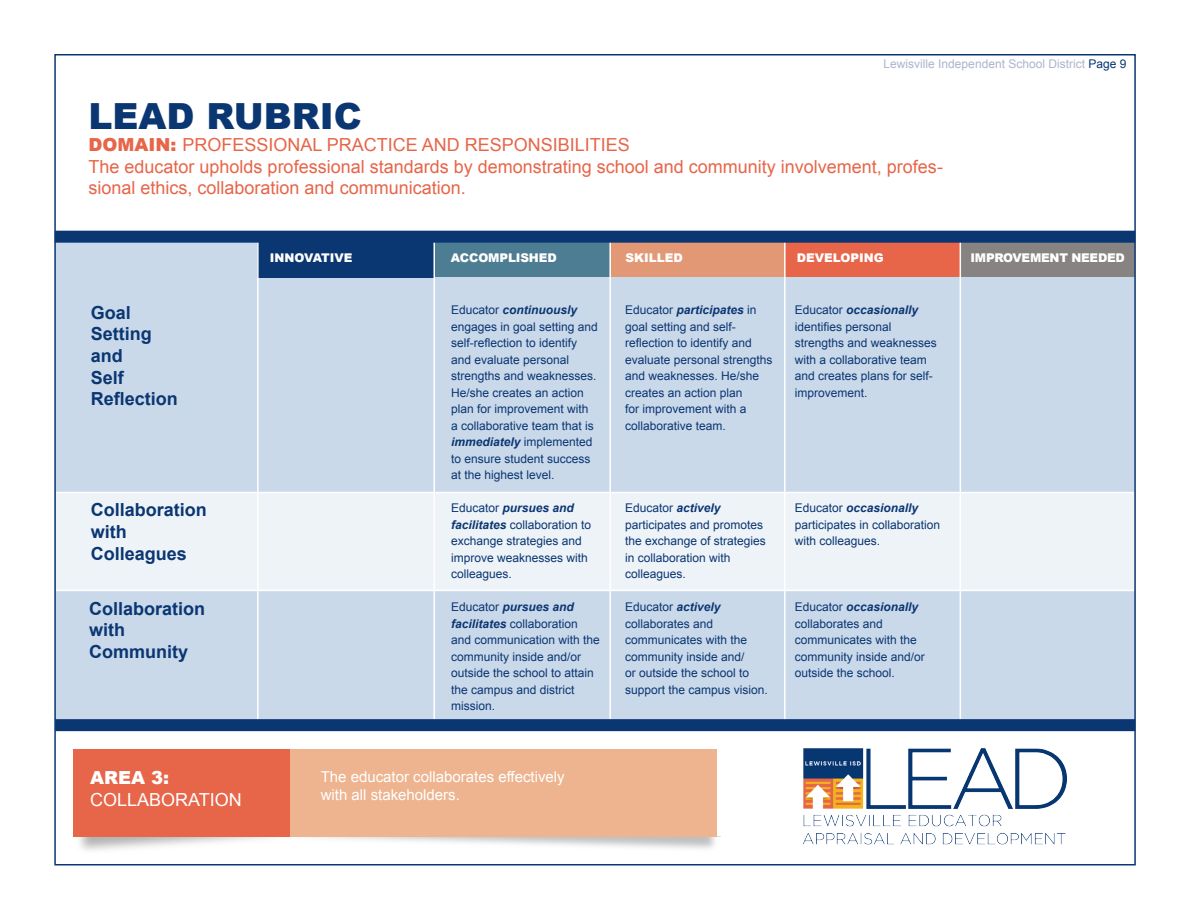
<style>
.page{position:relative;width:1188px;height:918px;background:#fff}
.page>*{position:absolute;margin:0;border:0;box-sizing:border-box;transform-origin:0 0}
.t1{font:900 36px "Arial";color:#0a3672}
.t2{font:18px/21.6px "Arial";color:#e76549}
.t3{font:700 18px "Arial";color:#0a3672}
.t4{font:18px "Arial";color:#fff}
.t5{font:900 18px "Arial";color:#fff}
.t6{font:15px/18px "Arial";color:#fff}
.t7{font:12px/16.5px "Arial";color:#0a3672}
.t8{font:900 12px "Arial";letter-spacing:-.01em;color:#fff}
.t9{font:12px "Arial";color:#aeb3ce}
.s1{color:#0a3672}
.s2{font-weight:900}
.s3{font-weight:700;font-style:italic}
</style>
<div class="page">
<div style="left:55px;top:237px;width:1080px;height:490px;background:#cad9ea"></div>
<div style="left:434px;top:243px;width:176px;height:34px;background:#4d7d93"></div>
<div style="left:258px;top:239px;width:176px;height:38px;background:#0a3672"></div>
<div style="left:610px;top:243px;width:175px;height:34px;background:#e29875"></div>
<div style="left:785px;top:243px;width:175px;height:34px;background:#e76549"></div>
<div style="left:960px;top:243px;width:174px;height:34px;background:#868382"></div>
<hr style="left:609px;top:236px;width:2px;height:487px;background:#fff">
<hr style="left:433px;top:236px;width:2px;height:489px;background:#fff">
<hr style="left:257px;top:236px;width:2px;height:488px;background:#fff">
<hr style="left:784px;top:236px;width:2px;height:489px;background:#fff">
<hr style="left:960px;top:236px;width:1px;height:489px;background:#fff">
<div style="left:55px;top:231px;width:1080px;height:12px;background:#0a3672"></div>
<div style="left:56px;top:492px;width:1078px;height:98px;background:#eef3f8"></div>
<img style="left:803px;top:748px;width:264px;height:97px">
<div style="left:73px;top:750px;width:218px;height:87px;background:#e76549"></div>
<div style="left:291px;top:750px;width:426px;height:87px;background:#eeb48f"></div>
<hr style="left:56px;top:492px;width:1078px;height:1px;background:#fff">
<hr style="left:56px;top:590px;width:1078px;height:1px;background:#fff">
<div style="left:55px;top:719px;width:1080px;height:12px;background:#0a3672"></div>
<p class="t9" style="left:884px;top:56px;width:244px">Lewisville Independent School District <span class="s1">Page 9</span></p>
<p class="t1" style="left:89px;top:90px;width:275px">LEAD RUBRIC</p>
<p class="t2" style="left:89px;top:134px;width:543px"><span class="s2">DOMAIN:</span> PROFESSIONAL PRACTICE AND RESPONSIBILITIES</p>
<p class="t2" style="left:89px;top:156px;width:856px">The educator upholds professional standards by demonstrating school and community involvement, profes&shy;sional ethics, collaboration and communication.</p>
<p class="t3" style="left:91px;top:300px;width:42px">Goal</p>
<p class="t3" style="left:91px;top:322px;width:63px">Setting</p>
<p class="t3" style="left:91px;top:344px;width:34px">and</p>
<p class="t3" style="left:91px;top:365px;width:35px">Self</p>
<p class="t3" style="left:91px;top:387px;width:89px">Reflection</p>
<p class="t3" style="left:91px;top:498px;width:118px">Collaboration</p>
<p class="t3" style="left:91px;top:520px;width:37px">with</p>
<p class="t3" style="left:91px;top:541px;width:98px">Colleagues</p>
<p class="t3" style="left:89px;top:596px;width:118px">Collaboration</p>
<p class="t3" style="left:89px;top:618px;width:37px">with</p>
<p class="t3" style="left:89px;top:639px;width:100px">Community</p>
<p class="t5" style="left:90px;top:765px;width:81px">AREA 3:</p>
<p class="t4" style="left:90px;top:788px;width:153px">COLLABORATION</p>
<p class="t8" style="left:270px;top:249px;width:84px">INNOVATIVE</p>
<p class="t8" style="left:451px;top:249px;width:107px">ACCOMPLISHED</p>
<p class="t8" style="left:625px;top:249px;width:59px">SKILLED</p>
<p class="t8" style="left:797px;top:249px;width:89px">DEVELOPING</p>
<p class="t8" style="left:970px;top:249px;width:156px">IMPROVEMENT NEEDED</p>
<p class="t7" style="left:451px;top:302px;width:148px">Educator <span class="s3">continuously </span>engages in goal setting and self-reflection to identify and evaluate personal strengths and weaknesses.<br>He/she creates an action plan for improvement with a collaborative team that is <span class="s3">immediately</span> implemented to ensure student success at the highest level.</p>
<p class="t7" style="left:451px;top:500px;width:142px">Educator <span class="s3">pursues and facilitates</span> collaboration to exchange strategies and improve weaknesses with colleagues.</p>
<p class="t7" style="left:451px;top:599px;width:150px">Educator <span class="s3">pursues and facilitates</span> collaboration and communication with the community inside and/or outside the school to attain the campus and district mission.</p>
<p class="t6" style="left:321px;top:768px;width:246px">The educator collaborates effectively with all stakeholders.</p>
<p class="t7" style="left:625px;top:302px;width:149px">Educator <span class="s3">participates</span> in goal setting and self&shy;reflection to identify and evaluate personal strengths and weaknesses. He/she creates an action plan<br>for improvement with a collaborative team.</p>
<p class="t7" style="left:795px;top:302px;width:144px">Educator <span class="s3">occasionally </span>identifies personal strengths and weaknesses with a collaborative team and creates plans for self&shy;improvement.</p>
<p class="t7" style="left:625px;top:500px;width:142px">Educator <span class="s3">actively </span>participates and promotes the exchange of strategies in collaboration with colleagues.</p>
<p class="t7" style="left:625px;top:599px;width:144px">Educator <span class="s3">actively </span>collaborates and communicates with the community inside and/<br>or outside the school to support the campus vision.</p>
<p class="t7" style="left:795px;top:500px;width:147px">Educator <span class="s3">occasionally </span>participates in collaboration with colleagues.</p>
<p class="t7" style="left:795px;top:599px;width:132px">Educator <span class="s3">occasionally </span>collaborates and communicates with the community inside and/or outside the school.</p>
</div>
